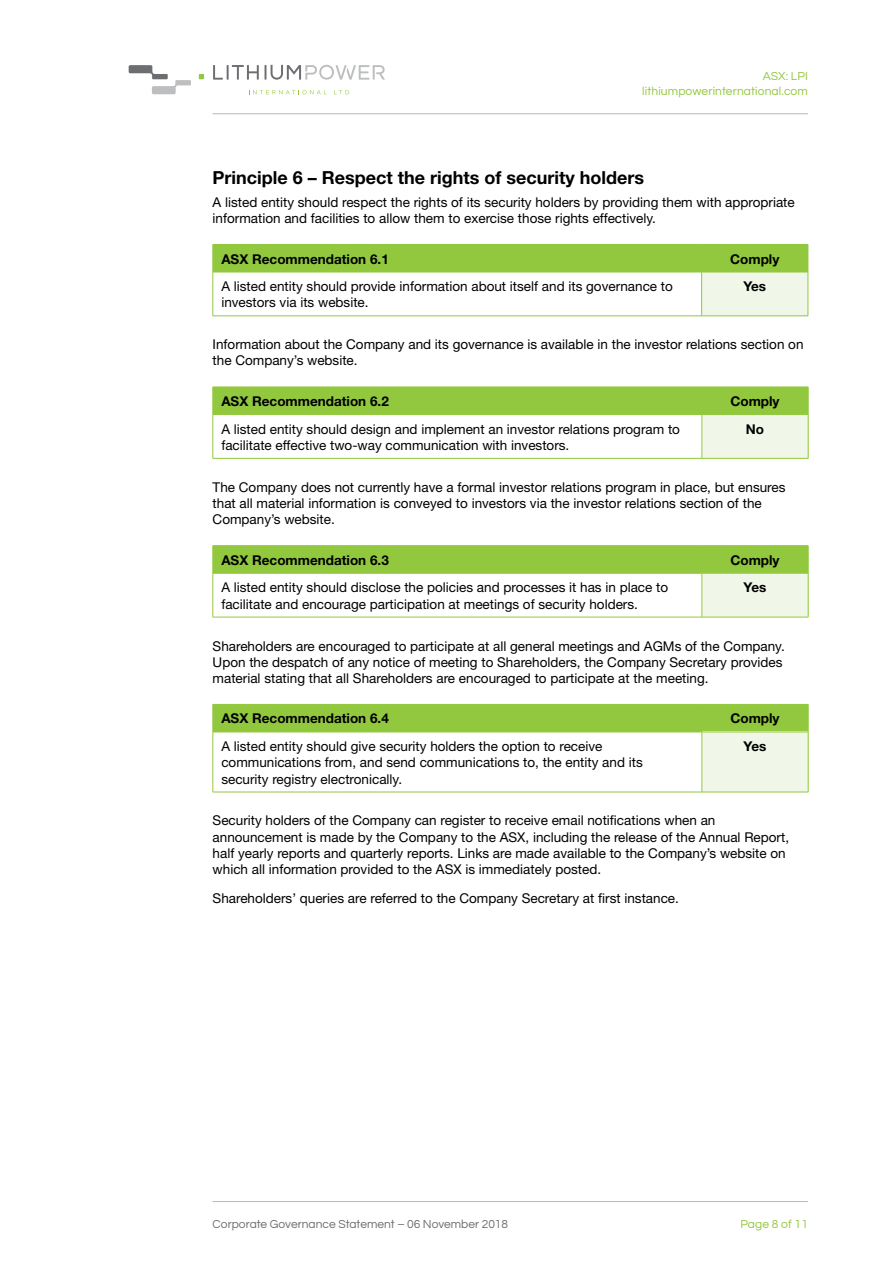
<style>
.page{position:relative;width:893px;height:1263px;background:#fff}
.page>*{position:absolute;margin:0;border:0;box-sizing:border-box;transform-origin:0 0}
.t1{font:700 18px "Helvetica Neue";color:#000}
.t2{font:13.5px/16.2px "Helvetica Neue";color:#000}
.t3{font:700 13.5px "Helvetica Neue";color:#000}
.t4{font:12px/14.4px "Questrial";letter-spacing:.01em;color:#92c83e;text-align:right}
.t5{font:12px "Questrial";color:#6d6e71}
</style>
<div class="page">
<svg style="left:199px;top:74px;width:5px;height:5px"></svg>
<svg style="left:129px;top:65px;width:62px;height:29px"></svg>
<svg style="left:249px;top:90px;width:78px;height:4px"></svg>
<svg style="left:334px;top:90px;width:15px;height:4px"></svg>
<svg style="left:213px;top:65px;width:46px;height:15px"></svg>
<svg style="left:265px;top:65px;width:120px;height:15px"></svg>
<hr style="left:213px;top:113px;width:595px;height:1px;background:#b6b8ba">
<hr style="left:213px;top:1201px;width:595px;height:1px;background:#b6b8ba">
<div style="left:702px;top:272px;width:106px;height:44px;background:#f1f7e8"></div>
<div style="left:213px;top:244px;width:596px;height:28px;background:#92c83e"></div>
<hr style="left:213px;top:272px;width:489px;height:1px;background:#92c83e">
<hr style="left:213px;top:272px;width:1px;height:44px;background:#92c83e">
<hr style="left:213px;top:316px;width:489px;height:1px;background:#92c83e">
<hr style="left:702px;top:272px;width:106px;height:1px;background:#92c83e">
<hr style="left:701px;top:272px;width:1px;height:44px;background:#92c83e">
<hr style="left:808px;top:272px;width:1px;height:44px;background:#92c83e">
<hr style="left:702px;top:316px;width:106px;height:1px;background:#92c83e">
<div style="left:702px;top:414px;width:106px;height:44px;background:#f1f7e8"></div>
<div style="left:213px;top:387px;width:596px;height:27px;background:#92c83e"></div>
<hr style="left:213px;top:414px;width:489px;height:1px;background:#92c83e">
<hr style="left:213px;top:415px;width:1px;height:43px;background:#92c83e">
<hr style="left:213px;top:458px;width:489px;height:1px;background:#92c83e">
<hr style="left:702px;top:414px;width:106px;height:1px;background:#92c83e">
<hr style="left:702px;top:415px;width:1px;height:43px;background:#92c83e">
<hr style="left:808px;top:415px;width:1px;height:43px;background:#92c83e">
<hr style="left:702px;top:458px;width:106px;height:1px;background:#92c83e">
<div style="left:702px;top:573px;width:106px;height:44px;background:#f1f7e8"></div>
<hr style="left:213px;top:545px;width:489px;height:1px;background:#92c83e">
<hr style="left:702px;top:545px;width:106px;height:1px;background:#92c83e">
<div style="left:213px;top:546px;width:596px;height:27px;background:#92c83e"></div>
<hr style="left:213px;top:573px;width:489px;height:1px;background:#92c83e">
<hr style="left:213px;top:573px;width:1px;height:44px;background:#92c83e">
<hr style="left:213px;top:617px;width:489px;height:1px;background:#92c83e">
<hr style="left:702px;top:573px;width:106px;height:1px;background:#92c83e">
<hr style="left:702px;top:573px;width:1px;height:44px;background:#92c83e">
<hr style="left:808px;top:573px;width:1px;height:44px;background:#92c83e">
<hr style="left:702px;top:617px;width:106px;height:1px;background:#92c83e">
<div style="left:702px;top:732px;width:106px;height:60px;background:#f1f7e8"></div>
<div style="left:213px;top:704px;width:596px;height:28px;background:#92c83e"></div>
<hr style="left:213px;top:732px;width:489px;height:1px;background:#92c83e">
<hr style="left:213px;top:732px;width:1px;height:60px;background:#92c83e">
<hr style="left:213px;top:792px;width:489px;height:1px;background:#92c83e">
<hr style="left:702px;top:732px;width:106px;height:1px;background:#92c83e">
<hr style="left:702px;top:732px;width:1px;height:60px;background:#92c83e">
<hr style="left:808px;top:732px;width:1px;height:60px;background:#92c83e">
<hr style="left:702px;top:792px;width:106px;height:1px;background:#92c83e">
<p class="t4" style="left:642px;top:69px;width:167px">ASX: LPI lithiumpowerinternational.com</p>
<h1 class="t1" style="left:213px;top:167px;width:433px">Principle 6 – Respect the rights of security holders</h1>
<p class="t2" style="left:213px;top:194px;width:584px">A listed entity should respect the rights of its security holders by providing them with appropriate information and facilities to allow them to exercise those rights effectively.</p>
<p class="t3" style="left:221px;top:250px;width:169px">ASX Recommendation 6.1</p>
<p class="t3" style="left:730px;top:250px;width:51px">Comply</p>
<p class="t2" style="left:221px;top:278px;width:453px">A listed entity should provide information about itself and its governance to investors via its website.</p>
<p class="t3" style="left:743px;top:278px;width:24px">Yes</p>
<p class="t2" style="left:213px;top:336px;width:592px">Information about the Company and its governance is available in the investor relations section on the Company’s website.</p>
<p class="t3" style="left:221px;top:393px;width:169px">ASX Recommendation 6.2</p>
<p class="t3" style="left:730px;top:393px;width:51px">Comply</p>
<p class="t2" style="left:221px;top:421px;width:460px">A listed entity should design and implement an investor relations program to facilitate effective two-way communication with investors.</p>
<p class="t3" style="left:746px;top:420px;width:20px">No</p>
<p class="t2" style="left:213px;top:479px;width:574px">The Company does not currently have a formal investor relations program in place, but ensures that all material information is conveyed to investors via the investor relations section of the<br>Company’s website.</p>
<p class="t3" style="left:221px;top:552px;width:169px">ASX Recommendation 6.3</p>
<p class="t3" style="left:730px;top:552px;width:51px">Comply</p>
<p class="t2" style="left:221px;top:579px;width:448px">A listed entity should disclose the policies and processes it has in place to facilitate and encourage participation at meetings of security holders.</p>
<p class="t3" style="left:744px;top:579px;width:24px">Yes</p>
<p class="t2" style="left:213px;top:637px;width:574px">Shareholders are encouraged to participate at all general meetings and AGMs of the Company.<br>Upon the despatch of any notice of meeting to Shareholders, the Company Secretary provides material stating that all Shareholders are encouraged to participate at the meeting.</p>
<p class="t3" style="left:221px;top:710px;width:169px">ASX Recommendation 6.4</p>
<p class="t3" style="left:730px;top:710px;width:51px">Comply</p>
<p class="t2" style="left:221px;top:738px;width:423px">A listed entity should give security holders the option to receive communications from, and send communications to, the entity and its security registry electronically.</p>
<p class="t3" style="left:744px;top:738px;width:24px">Yes</p>
<p class="t2" style="left:213px;top:812px;width:578px">Security holders of the Company can register to receive email notifications when an announcement is made by the Company to the ASX, including the release of the Annual Report, half yearly reports and quarterly reports. Links are made available to the Company’s website on which all information provided to the ASX is immediately posted.</p>
<p class="t2" style="left:213px;top:890px;width:468px">Shareholders’ queries are referred to the Company Secretary at first instance.</p>
<p class="t5" style="left:213px;top:1218px;width:297px">Corporate Governance Statement – 06 November 2018</p>
<p class="t4" style="left:740px;top:1217px;width:69px">Page 8 of 11</p>
</div>
